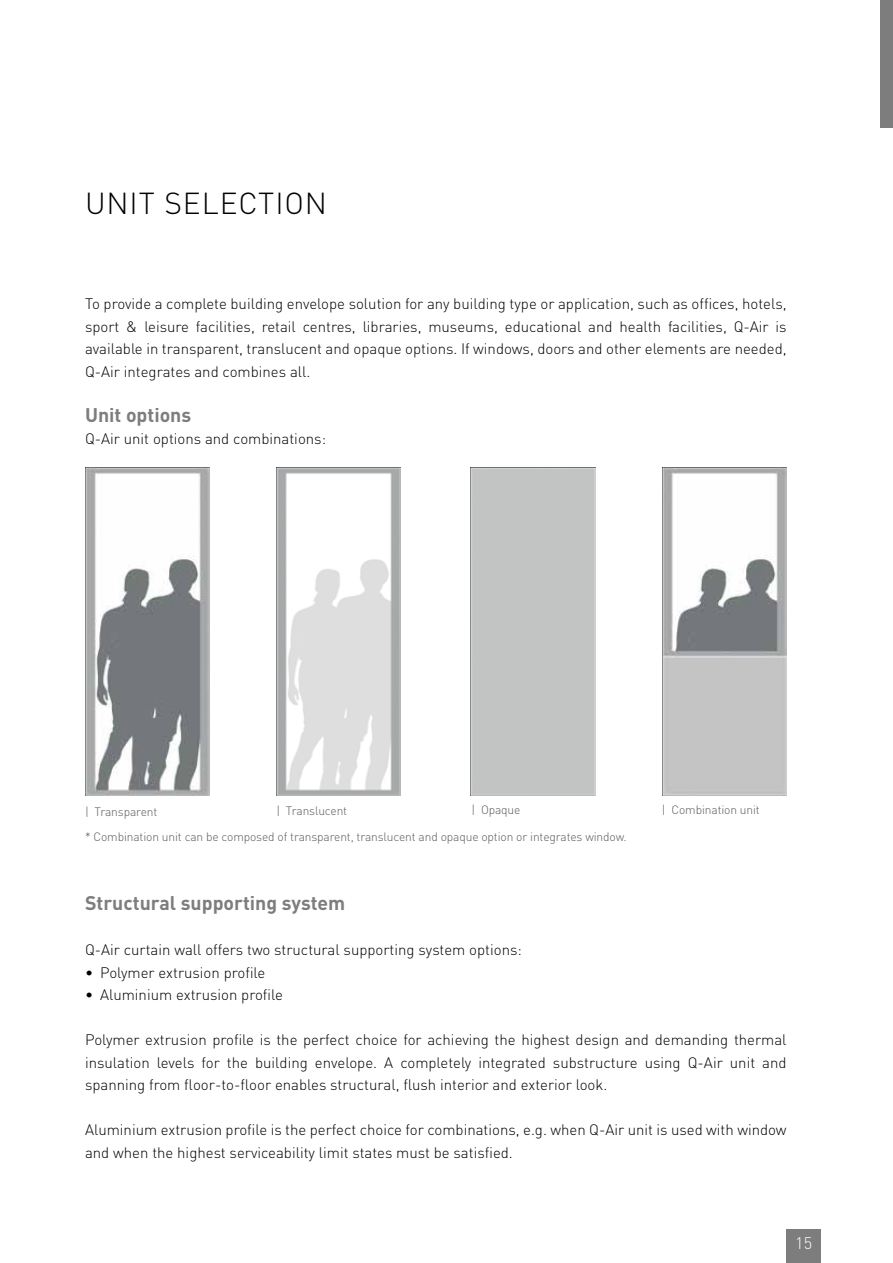
<style>
.page{position:relative;width:893px;height:1263px;background:#fff}
.page>*{position:absolute;margin:0;border:0;box-sizing:border-box;transform-origin:0 0}
.t1{font:300 30px "DIN Pro";letter-spacing:.03em;color:#000}
.t2{font:700 19.5px "DIN Pro";color:#7e7d7e}
.t3{font:300 16.5px "DIN Pro";color:#fff}
.t4{font:300 15px/22.5px "DIN Pro";color:#000;text-align:justify}
.t5{font:300 12px "DIN Pro";letter-spacing:-.01em;color:#58595b}
</style>
<div class="page">
<div style="left:881px;top:0;width:12px;height:128px;background:#7e7d7e"></div>
<div style="left:787px;top:1229px;width:34px;height:34px;background:#7e7d7e"></div>
<img style="left:85px;top:468px;width:124px;height:327px">
<img style="left:276px;top:468px;width:125px;height:327px">
<div style="left:471px;top:468px;width:124px;height:327px;background:#c2c3c3"></div>
<img style="left:662px;top:468px;width:125px;height:327px">
<h1 class="t1" style="left:85px;top:183px;width:244px">UNIT SELECTION</h1>
<p class="t4" style="left:85px;top:292px;width:703px">To provide a complete building envelope solution for any building type or application, such as offices, hotels, sport &amp; leisure facilities, retail centres, libraries, museums, educational and health facilities, Q-Air is available in transparent, translucent and opaque options. If windows, doors and other elements are needed, Q-Air integrates and combines all.</p>
<h2 class="t2" style="left:85px;top:401px;width:108px">Unit options</h2>
<p class="t4" style="left:85px;top:427px;width:243px">Q-Air unit options and combinations:</p>
<p class="t5" style="left:85px;top:803px;width:74px">| Transparent</p>
<p class="t5" style="left:276px;top:802px;width:72px">| Translucent</p>
<p class="t5" style="left:471px;top:802px;width:51px">| Opaque</p>
<p class="t5" style="left:662px;top:802px;width:99px">| Combination unit</p>
<p class="t5" style="left:85px;top:829px;width:543px">* Combination unit can be composed of transparent, translucent and opaque option or integrates window.</p>
<h2 class="t2" style="left:85px;top:890px;width:262px">Structural supporting system</h2>
<p class="t4" style="left:85px;top:938px;width:438px">Q-Air curtain wall offers two structural supporting system options:</p>
<p class="t4" style="left:85px;top:960px;width:182px">• Polymer extrusion profile</p>
<p class="t4" style="left:85px;top:983px;width:199px">• Aluminium extrusion profile</p>
<p class="t4" style="left:85px;top:1028px;width:703px">Polymer extrusion profile is the perfect choice for achieving the highest design and demanding thermal insulation levels for the building envelope. A completely integrated substructure using Q-Air unit and spanning from floor-to-floor enables structural, flush interior and exterior look.</p>
<p class="t4" style="left:85px;top:1118px;width:703px">Aluminium extrusion profile is the perfect choice for combinations, e.g. when Q-Air unit is used with window and when the highest serviceability limit states must be satisfied.</p>
<p class="t3" style="left:795px;top:1231px;width:18px">15</p>
</div>
